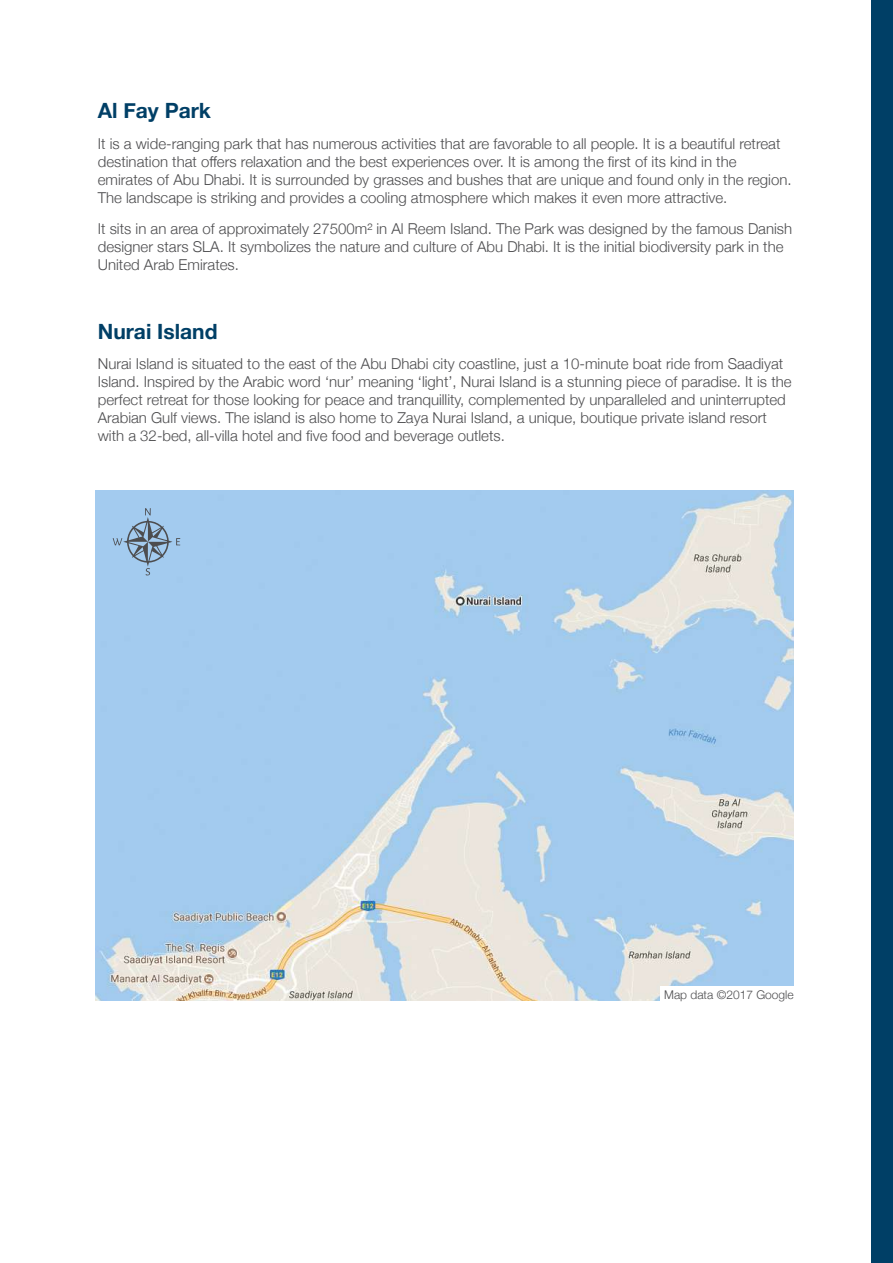
<style>
.page{position:relative;width:893px;height:1263px;background:#fff}
.page>*{position:absolute;margin:0;border:0;box-sizing:border-box;transform-origin:0 0}
.t1{font:700 21px "Helvetica Neue";color:#003f66}
.t2{font:300 15px/18px "Helvetica Neue";color:#4d4d4f}
.t3{font:300 12px "Helvetica Neue";color:#4d4d4f}
</style>
<div class="page">
<div style="left:872px;top:0;width:21px;height:1263px;background:#003f66"></div>
<img style="left:96px;top:490px;width:697px;height:510px">
<svg style="left:113px;top:508px;width:67px;height:68px;background:#94b6d4"></svg>
<div style="left:660px;top:986px;width:137px;height:15px;background:#fff"></div>
<h1 class="t1" style="left:98px;top:94px;width:115px">Al Fay Park</h1>
<p class="t2" style="left:98px;top:134px;width:695px">It is a wide-ranging park that has numerous activities that are favorable to all people. It is a beautiful retreat destination that offers relaxation and the best experiences over. It is among the first of its kind in the emirates of Abu Dhabi. It is surrounded by grasses and bushes that are unique and found only in the region.<br>The landscape is striking and provides a cooling atmosphere which makes it even more attractive.</p>
<p class="t2" style="left:98px;top:218px;width:696px">It sits in an area of approximately 27500m² in Al Reem Island. The Park was designed by the famous Danish designer stars SLA. It symbolizes the nature and culture of Abu Dhabi. It is the initial biodiversity park in the<br>United Arab Emirates.</p>
<h1 class="t1" style="left:98px;top:315px;width:121px">Nurai Island</h1>
<p class="t2" style="left:98px;top:354px;width:695px">Nurai Island is situated to the east of the Abu Dhabi city coastline, just a 10-minute boat ride from Saadiyat Island. Inspired by the Arabic word ‘nur’ meaning ‘light’, Nurai Island is a stunning piece of paradise. It is the perfect retreat for those looking for peace and tranquillity, complemented by unparalleled and uninterrupted Arabian Gulf views. The island is also home to Zaya Nurai Island, a unique, boutique private island resort with a 32-bed, all-villa hotel and five food and beverage outlets.</p>
<p class="t3" style="left:664px;top:985px;width:131px">Map data ©2017 Google</p>
</div>
